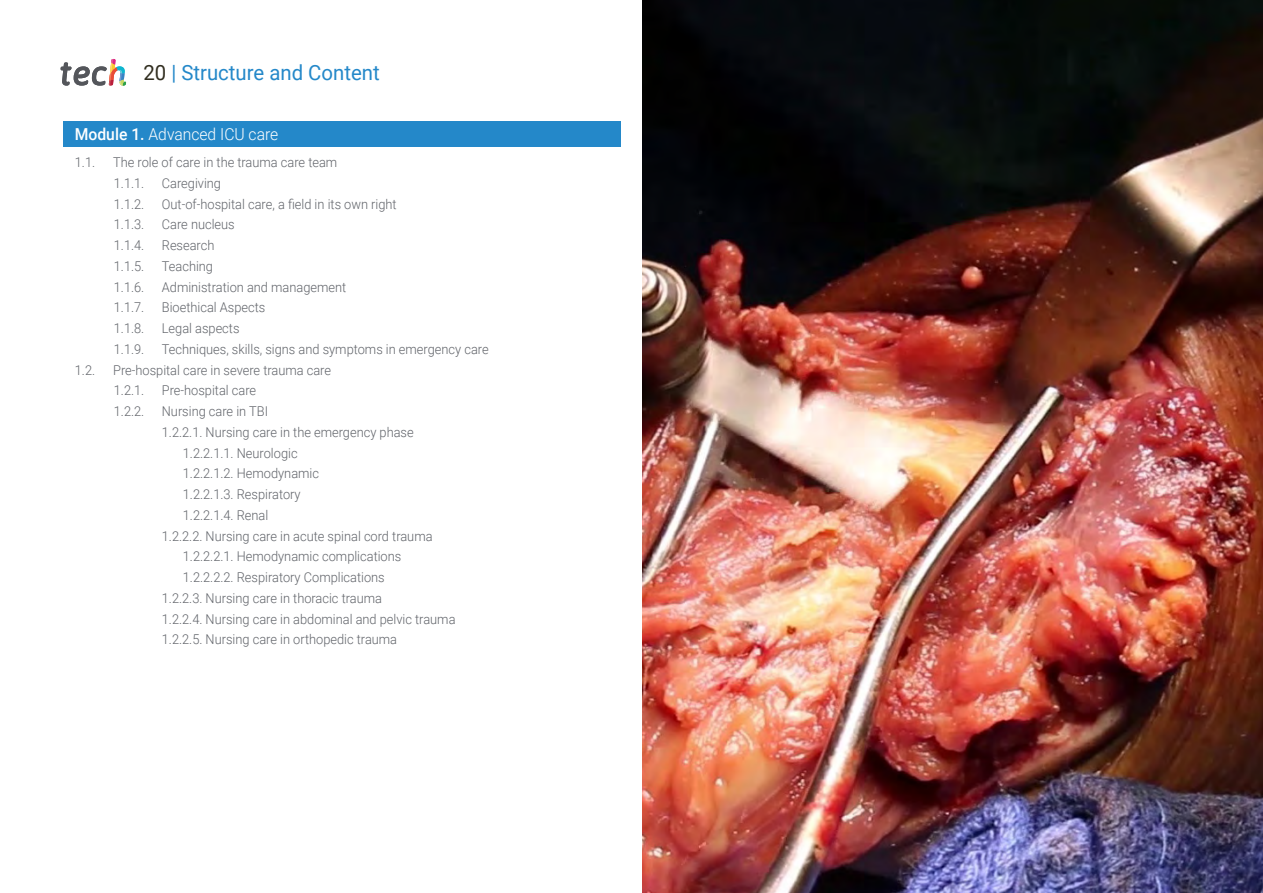
<style>
.page{position:relative;width:1263px;height:893px;background:#fff}
.page>*{position:absolute;margin:0;border:0;box-sizing:border-box;transform-origin:0 0}
.t1{font:21px "Roboto";color:#2488c9}
.t2{font:300 16.5px "Roboto";color:#fff;scale:.95 1}
.t3{font:300 13.5px/20.7px "Roboto";color:#61646a;scale:.95 1}
.s1{color:#312e20}
.s2{font-weight:500}
</style>
<div class="page">
<img style="left:642px;top:0;width:621px;height:893px">
<div style="left:64px;top:121px;width:557px;height:25px;background:#2488c9"></div>
<svg style="left:61px;top:59px;width:65px;height:27px"></svg>
<h1 class="t1" style="left:144px;top:57px;width:238px"><span class="s1">20</span> | Structure and Content</h1>
<p class="t2" style="left:75px;top:123px;width:216px"><span class="s2">Module 1.</span> Advanced ICU care</p>
<p class="t3" style="left:75px;top:151px;width:23px">1.1.</p>
<p class="t3" style="left:113px;top:151px;width:237px">The role of care in the trauma care team<br>1.1.1.</p>
<p class="t3" style="left:162px;top:172px;width:64px">Caregiving</p>
<p class="t3" style="left:114px;top:193px;width:34px">1.1.2.</p>
<p class="t3" style="left:162px;top:193px;width:249px">Out-of-hospital care, a field in its own right</p>
<p class="t3" style="left:114px;top:214px;width:34px">1.1.3.</p>
<p class="t3" style="left:162px;top:214px;width:78px">Care nucleus</p>
<p class="t3" style="left:114px;top:234px;width:34px">1.1.4.</p>
<p class="t3" style="left:162px;top:234px;width:57px">Research</p>
<p class="t3" style="left:114px;top:255px;width:34px">1.1.5.</p>
<p class="t3" style="left:162px;top:255px;width:55px">Teaching</p>
<p class="t3" style="left:114px;top:276px;width:34px">1.1.6.</p>
<p class="t3" style="left:162px;top:276px;width:196px">Administration and management</p>
<p class="t3" style="left:114px;top:297px;width:34px">1.1.7.</p>
<p class="t3" style="left:162px;top:297px;width:110px">Bioethical Aspects</p>
<p class="t3" style="left:114px;top:317px;width:34px">1.1.8.</p>
<p class="t3" style="left:162px;top:317px;width:83px">Legal aspects</p>
<p class="t3" style="left:114px;top:338px;width:34px">1.1.9.</p>
<p class="t3" style="left:162px;top:338px;width:346px">Techniques, skills, signs and symptoms in emergency care</p>
<p class="t3" style="left:75px;top:359px;width:23px">1.2.</p>
<p class="t3" style="left:113px;top:359px;width:231px">Pre-hospital care in severe trauma care<br>1.2.1.</p>
<p class="t3" style="left:162px;top:380px;width:101px">Pre-hospital care</p>
<p class="t3" style="left:114px;top:400px;width:34px">1.2.2.</p>
<p class="t3" style="left:162px;top:400px;width:113px">Nursing care in TBI</p>
<p class="t3" style="left:162px;top:421px;width:267px">1.2.2.1. Nursing care in the emergency phase</p>
<p class="t3" style="left:183px;top:442px;width:122px">1.2.2.1.1. Neurologic</p>
<p class="t3" style="left:183px;top:463px;width:145px">1.2.2.1.2. Hemodynamic</p>
<p class="t3" style="left:183px;top:483px;width:126px">1.2.2.1.3. Respiratory</p>
<p class="t3" style="left:183px;top:504px;width:92px">1.2.2.1.4. Renal</p>
<p class="t3" style="left:162px;top:525px;width:286px">1.2.2.2. Nursing care in acute spinal cord trauma</p>
<p class="t3" style="left:183px;top:546px;width:231px">1.2.2.2.1. Hemodynamic complications</p>
<p class="t3" style="left:183px;top:566px;width:214px">1.2.2.2.2. Respiratory Complications</p>
<p class="t3" style="left:162px;top:587px;width:233px">1.2.2.3. Nursing care in thoracic trauma</p>
<p class="t3" style="left:162px;top:608px;width:311px">1.2.2.4. Nursing care in abdominal and pelvic trauma</p>
<p class="t3" style="left:162px;top:629px;width:249px">1.2.2.5. Nursing care in orthopedic trauma</p>
</div>
